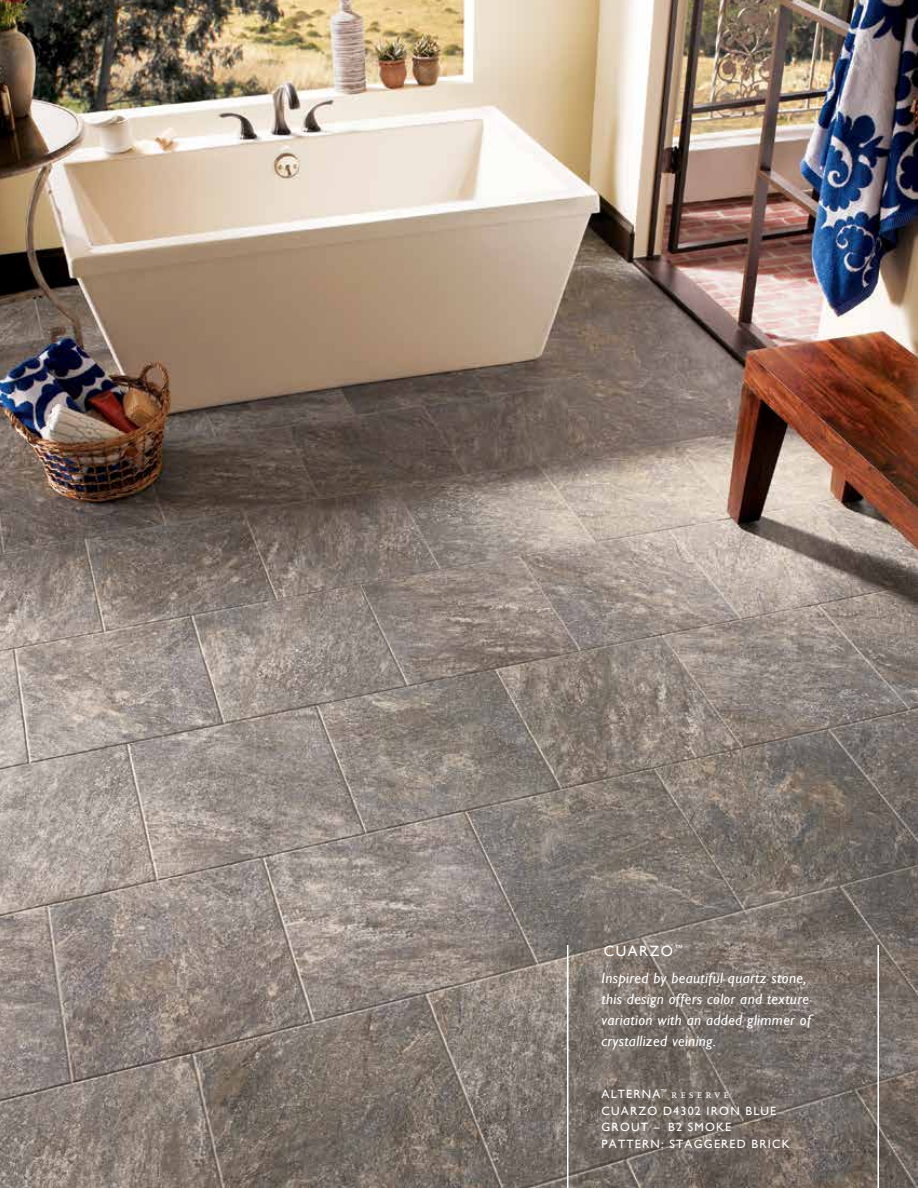
<style>
.page{position:relative;width:918px;height:1188px;background:#fff}
.page>*{position:absolute;margin:0;border:0;box-sizing:border-box;transform-origin:0 0}
.t1{font:italic 15px/21px "Gill Sans";letter-spacing:.025em;color:#fff}
.t2{font:14.85px "Gill Sans";letter-spacing:.1em;color:#fff}
.t3{font:12px/16.5px "Gill Sans";letter-spacing:.1em;color:#fff}
.s1{font-family:"Scala Caps"}
</style>
<div class="page">
<img style="left:0;top:0;width:918px;height:1188px">
<hr style="left:567px;top:945px;width:1px;height:243px;background:#fff">
<hr style="left:878px;top:945px;width:1px;height:243px;background:#fff">
<p class="t2" style="left:604px;top:943px;width:81px">CUARZO <sup>™</sup></p>
<p class="t1" style="left:602px;top:968px;width:211px">Inspired by beautiful quartz stone, this design offers color and texture variation with an added glimmer of crystallized veining.</p>
<p class="t3" style="left:601px;top:1086px;width:176px">ALTERNA<sup>™</sup> <span class="s1">reserve<br></span>CUARZO D4302 IRON BLUE<br>GROUT – B2 SMOKE<br>PATTERN</p>
<p class="t3" style="left:661px;top:1135px;width:62px">: STAGGERED</p>
<p class="t3" style="left:752px;top:1135px;width:40px">BRICK</p>
</div>
